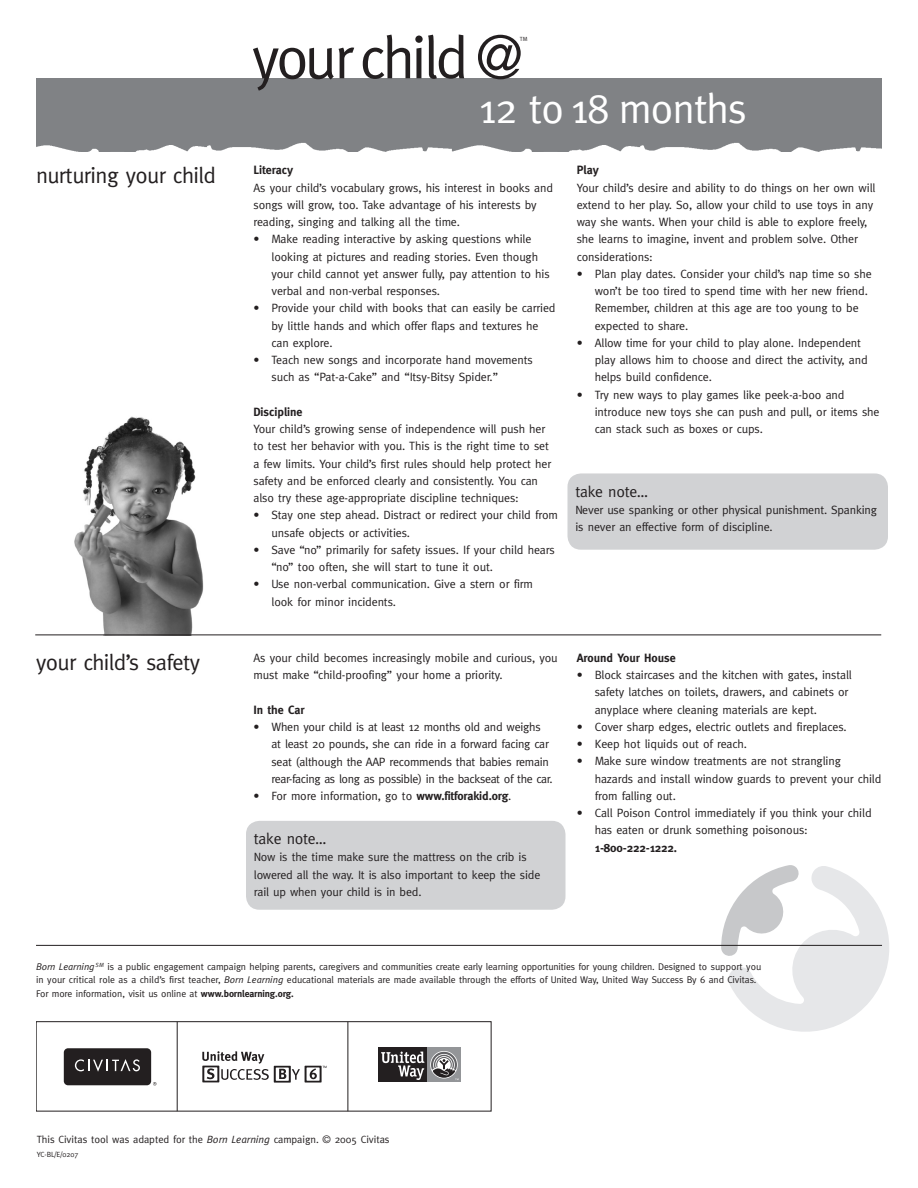
<style>
.page{position:relative;width:918px;height:1188px;background:#fff}
.page>*{position:absolute;margin:0;border:0;box-sizing:border-box;transform-origin:0 0}
.t1{font:60px "Meta";letter-spacing:-.05em;color:#231f20}
.t2{font:42px "Meta";letter-spacing:-.025em;color:#fff}
.section_heads{font:22.5px "Meta";letter-spacing:-.025em;color:#231f20}
.blurb_heads{font:15.75px "Meta";letter-spacing:-.02em;color:#231f20}
.bullets_body{font:12px/17.2px "Meta";letter-spacing:-.01em;color:#231f20}
.main_body_8_11_5{font:12px/17.2px "Meta";letter-spacing:-.01em;color:#231f20}
.bold_subheads_8_11_5{font:700 12px "Meta";color:#231f20}
.bullets_body-2{font:700 12px "Meta";color:#231f20}
.main_body_8_11_5-2{font:10.5px "Meta";letter-spacing:-.005em;color:#231f20}
.main_body_8_11_5-3{font:9.75px/13.5px "Meta";letter-spacing:-.01em;color:#231f20}
.main_body_8_11_5-4{font:7.5px "Meta";letter-spacing:-.005em;color:#231f20}
.t3{font:6px "Meta";color:#231f20}
.s1{font-weight:700}
.s2{font-style:italic}
</style>
<div class="page">
<svg style="left:721px;top:865px;width:168px;height:167px"></svg>
<div style="left:64px;top:1048px;width:87px;height:37px;background:#231f20;border-radius:4px"></div>
<svg style="left:153px;top:1082px;width:4px;height:4px"></svg>
<svg style="left:75px;top:1059px;width:65px;height:13px"></svg>
<hr style="left:348px;top:1022px;width:1px;height:89px;background:#231f20">
<hr style="left:177px;top:1022px;width:1px;height:89px;background:#231f20">
<svg style="left:378px;top:1047px;width:83px;height:35px"></svg>
<div style="left:427px;top:1048px;width:34px;height:34px;background:#939598"></div>
<svg style="left:430px;top:1051px;width:28px;height:28px"></svg>
<div style="left:379px;top:1048px;width:48px;height:34px;background:#231f20"></div>
<svg style="left:431px;top:1052px;width:28px;height:28px"></svg>
<svg style="left:381px;top:1052px;width:43px;height:28px"></svg>
<div style="left:36px;top:1021px;width:455px;height:90px;border:1px solid #231f20"></div>
<svg style="left:202px;top:1051px;width:125px;height:32px"></svg>
<div style="left:36px;top:78px;width:846px;height:73px;background:#808285"></div>
<img style="left:64px;top:416px;width:152px;height:219px">
<div style="left:568px;top:473px;width:320px;height:77px;background:#d1d2d4;border-radius:14px"></div>
<div style="left:246px;top:821px;width:320px;height:89px;background:#d1d2d4;border-radius:14px"></div>
<hr style="left:35px;top:635px;width:846px;height:1px;background:#231f20">
<hr style="left:36px;top:945px;width:846px;height:1px;background:#231f20">
<p class="t1" style="left:252px;top:23px;width:273px">yourchild @</p>
<p class="t3" style="left:520px;top:35px;width:9px">TM</p>
<p class="t2" style="left:479px;top:84px;width:269px">12 to 18 months</p>
<p class="section_heads" style="left:36px;top:162px;width:182px">nurturing your child</p>
<p class="bold_subheads_8_11_5" style="left:254px;top:163px;width:41px">Literacy</p>
<p class="main_body_8_11_5" style="left:254px;top:179px;width:301px">As your child’s vocabulary grows, his interest in books and songs will grow, too. Take advantage of his interests by reading, singing and talking all the time.</p>
<p class="bullets_body" style="left:272px;top:230px;width:280px;text-indent:-18px">• Make reading interactive by asking questions while looking at pictures and reading stories. Even though your child cannot yet answer fully, pay attention to his verbal and non-verbal responses.</p>
<p class="bullets_body" style="left:272px;top:299px;width:286px;text-indent:-18px">• Provide your child with books that can easily be carried by little hands and which offer flaps and textures he can explore.</p>
<p class="bullets_body" style="left:272px;top:351px;width:263px;text-indent:-18px">• Teach new songs and incorporate hand movements such as “Pat-a-Cake” and “Itsy-Bitsy Spider.”</p>
<p class="bold_subheads_8_11_5" style="left:254px;top:405px;width:51px">Discipline</p>
<p class="main_body_8_11_5" style="left:254px;top:420px;width:299px">Your child’s growing sense of independence will push her to test her behavior with you. This is the right time to set a few limits. Your child’s first rules should help protect her safety and be enforced clearly and consistently. You can also try these age-appropriate discipline techniques:</p>
<p class="bullets_body" style="left:272px;top:506px;width:288px;text-indent:-18px">• Stay one step ahead. Distract or redirect your child from unsafe objects or activities.</p>
<p class="bullets_body" style="left:272px;top:541px;width:285px;text-indent:-18px">• Save “no” primarily for safety issues. If your child hears “no” too often, she will start to tune it out.</p>
<p class="bullets_body" style="left:272px;top:575px;width:263px;text-indent:-18px">• Use non-verbal communication. Give a stern or firm look for minor incidents.</p>
<p class="bold_subheads_8_11_5" style="left:577px;top:163px;width:24px">Play</p>
<p class="main_body_8_11_5" style="left:577px;top:179px;width:300px">Your child’s desire and ability to do things on her own will extend to her play. So, allow your child to use toys in any way she wants. When your child is able to explore freely, she learns to imagine, invent and problem solve. Other considerations:</p>
<p class="bullets_body" style="left:595px;top:265px;width:278px;text-indent:-18px">• Plan play dates. Consider your child’s nap time so she won’t be too tired to spend time with her new friend.<br>Remember, children at this age are too young to be expected to share.</p>
<p class="bullets_body" style="left:595px;top:334px;width:275px;text-indent:-18px">• Allow time for your child to play alone. Independent play allows him to choose and direct the activity, and helps build confidence.</p>
<p class="bullets_body" style="left:595px;top:386px;width:286px;text-indent:-18px">• Try new ways to play games like peek-a-boo and introduce new toys she can push and pull, or items she can stack such as boxes or cups.</p>
<p class="blurb_heads" style="left:575px;top:482px;width:74px">take note…</p>
<p class="main_body_8_11_5" style="left:575px;top:501px;width:303px">Never use spanking or other physical punishment. Spanking is never an effective form of discipline.</p>
<p class="section_heads" style="left:36px;top:650px;width:166px">your child’s safety</p>
<p class="main_body_8_11_5" style="left:254px;top:649px;width:306px">As your child becomes increasingly mobile and curious, you must make “child-proofing” your home a priority.</p>
<p class="bold_subheads_8_11_5" style="left:254px;top:703px;width:53px">In the Car</p>
<p class="bullets_body" style="left:272px;top:718px;width:283px;text-indent:-18px">• When your child is at least 12 months old and weighs at least 20 pounds, she can ride in a forward facing car seat (although the AAP recommends that babies remain rear-facing as long as possible) in the backseat of the car.</p>
<p class="bullets_body" style="left:254px;top:787px;width:260px">• For more information, go to <span class="s1">www.fitforakid.org</span>.</p>
<p class="blurb_heads" style="left:254px;top:829px;width:74px">take note…</p>
<p class="main_body_8_11_5" style="left:254px;top:848px;width:288px">Now is the time make sure the mattress on the crib is lowered all the way. It is also important to keep the side rail up when your child is in bed.</p>
<p class="bullets_body-2" style="left:577px;top:651px;width:101px">Around Your House</p>
<p class="bullets_body" style="left:595px;top:666px;width:259px;text-indent:-18px">• Block staircases and the kitchen with gates, install safety latches on toilets, drawers, and cabinets or anyplace where cleaning materials are kept.</p>
<p class="bullets_body" style="left:577px;top:718px;width:272px">• Cover sharp edges, electric outlets and fireplaces.</p>
<p class="bullets_body" style="left:577px;top:735px;width:172px">• Keep hot liquids out of reach.</p>
<p class="bullets_body" style="left:595px;top:752px;width:288px;text-indent:-18px">• Make sure window treatments are not strangling hazards and install window guards to prevent your child from falling out.</p>
<p class="bullets_body" style="left:595px;top:804px;width:278px;text-indent:-18px">• Call Poison Control immediately if you think your child has eaten or drunk something poisonous:<br><span class="s1">1-800-222-1222.</span></p>
<p class="main_body_8_11_5-3" style="left:36px;top:959px;width:727px"><span class="s2">Born Learning</span> <sup>SM</sup> is a public engagement campaign helping parents, caregivers and communities create early learning opportunities for young children. Designed to support you in your critical role as a child’s first teacher, <span class="s2">Born Learning</span> educational materials are made available through the efforts of United Way, United Way Success By 6 and Civitas.</p>
<p class="main_body_8_11_5-3" style="left:36px;top:986px;width:259px">For more information, visit us online at <span class="s1">www.bornlearning.org.</span></p>
<p class="main_body_8_11_5-2" style="left:37px;top:1134px;width:354px">This Civitas tool was adapted for the <span class="s2">Born Learning</span> campaign. © 2005 Civitas</p>
<p class="main_body_8_11_5-4" style="left:37px;top:1150px;width:43px">YC-BL/E/0207</p>
</div>
